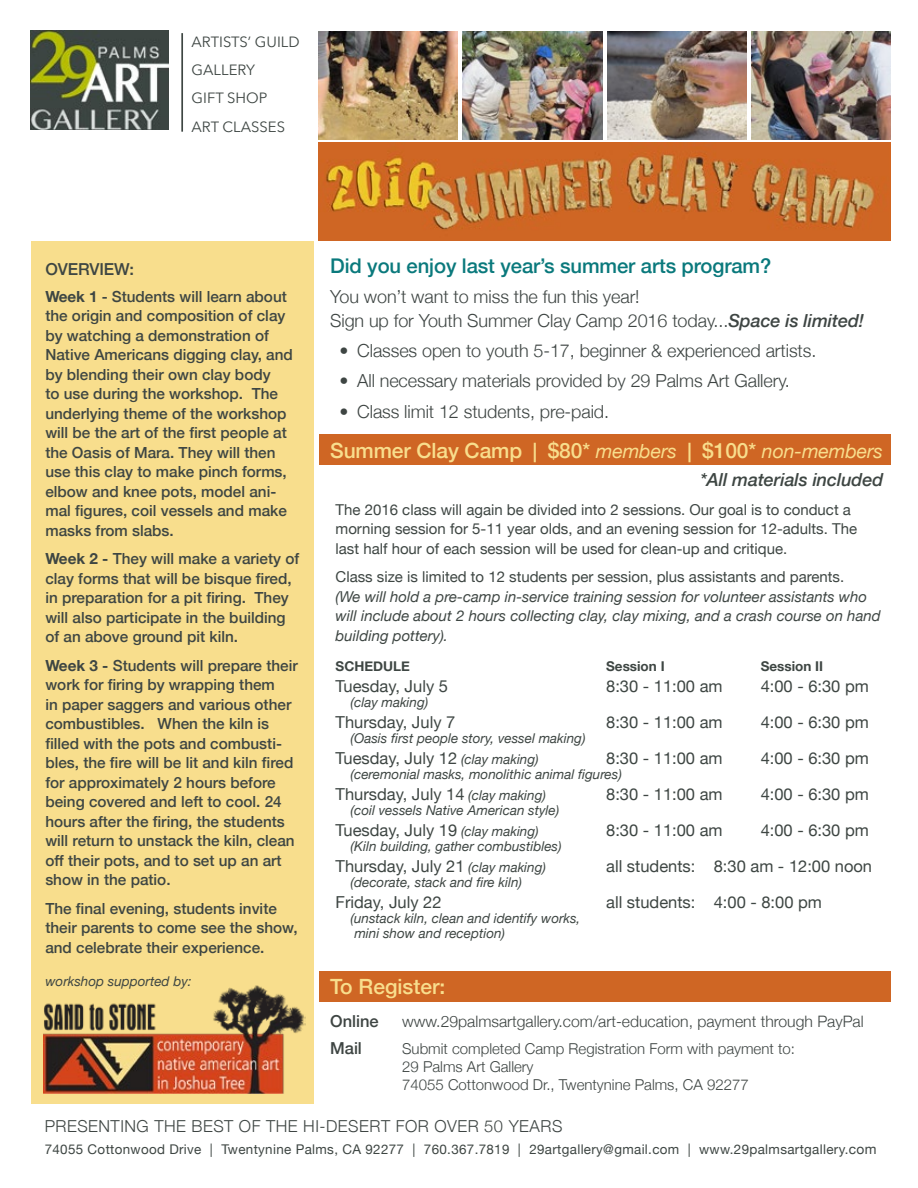
<style>
.page{position:relative;width:918px;height:1188px;background:#fff}
.page>*{position:absolute;margin:0;border:0;box-sizing:border-box;transform-origin:0 0}
.t1{font:500 21px "Helvetica Neue";letter-spacing:-.005em;color:#f8de8d}
.t2{font:500 20.25px "Helvetica Neue";letter-spacing:-.005em;color:#0a797c}
.t3{font:300 18px/24.3px "Helvetica Neue";letter-spacing:-.005em;color:#3e4543}
.t4{font:italic 500 18px "Helvetica Neue";letter-spacing:-.005em;color:#3e4643}
.t5{font:16.5px "Helvetica Neue";color:#3e4643}
.t6{font:300 16.5px "Helvetica Neue";letter-spacing:.03em;color:#3e4543}
.t7{font:500 16.5px "Helvetica Neue";color:#3e4543}
.t8{font:500 16.5px "Helvetica Neue";letter-spacing:-.005em;color:#3e4643}
.t9{font:300 15.75px "Helvetica Neue";color:#3e4543}
.t10{font:500 15.3px/19.5px "Helvetica Neue";color:#3e4643}
.t11{font:15px/19.5px "Helvetica Neue";color:#3e4643}
.t12{font:italic 15px/19.5px "Helvetica Neue";color:#3e4643}
.t13{font:300 15px/18px "Helvetica Neue";color:#3e4543}
.t14{font:14.85px/28.3px "Avenir Next";color:#3e4643}
.t15{font:italic 13.5px/15px "Helvetica Neue";color:#3e4643}
.t16{font:700 13.5px "Helvetica Neue";color:#3e4643}
.t17{font:13.35px "Helvetica Neue";letter-spacing:.025em;color:#3e4643}
.s1{font-weight:700}
.s2{font-weight:500;font-style:italic}
.s3{font-size:19.5px}
.s4{font-weight:400;font-style:italic;font-size:19.5px}
.s5{font-style:italic;font-size:13.5px}
.s6{font-size:13.8px}
</style>
<div class="page">
<img style="left:318px;top:143px;width:573px;height:97px">
<div style="left:32px;top:241px;width:282px;height:863px;background:#f8de8d"></div>
<div style="left:320px;top:971px;width:571px;height:30px;background:#cf6624"></div>
<div style="left:320px;top:435px;width:571px;height:30px;background:#cf6624"></div>
<hr style="left:181px;top:33px;width:2px;height:99px;background:#3e4643">
<img style="left:31px;top:30px;width:138px;height:100px">
<img style="left:318px;top:32px;width:140px;height:108px">
<img style="left:752px;top:32px;width:139px;height:108px">
<img style="left:607px;top:32px;width:140px;height:108px">
<img style="left:463px;top:32px;width:139px;height:108px">
<img style="left:44px;top:985px;width:262px;height:108px">
<p class="t14" style="left:192px;top:27px;width:110px">ARTISTS’ GUILD<br>GALLERY<br>GIFT SHOP<br>ART CLASSES</p>
<p class="t8" style="left:45px;top:255px;width:90px">OVERVIEW:</p>
<p class="t10" style="left:45px;top:285px;width:249px"><span class="s1">Week 1</span> - Students will learn about the origin and composition of clay by watching a demonstration of<br>Native Americans digging clay, and by blending their own clay body<br>to use during the workshop. The underlying theme of the workshop will be the art of the first people at the Oasis of Mara. They will then use this clay to make pinch forms, elbow and knee pots, model ani&shy;mal figures, coil vessels and make masks from slabs.</p>
<p class="t10" style="left:45px;top:548px;width:255px"><span class="s1">Week 2 -</span> They will make a variety of clay forms that will be bisque fired, in preparation for a pit firing. They will also participate in the building of an above ground pit kiln.</p>
<p class="t10" style="left:45px;top:654px;width:254px"><span class="s1">Week 3 -</span> Students will prepare their work for firing by wrapping them<br>in paper saggers and various other combustibles. When the kiln is filled with the pots and combusti&shy;bles, the fire will be lit and kiln fired for approximately 2 hours before being covered and left to cool. 24 hours after the firing, the students will return to unstack the kiln, clean off their pots, and to set up an art show in the patio.</p>
<p class="t10" style="left:45px;top:897px;width:254px">The final evening, students invite their parents to come see the show, and celebrate their experience.</p>
<p class="t15" style="left:45px;top:974px;width:148px">workshop supported by:</p>
<h2 class="t2" style="left:330px;top:250px;width:443px">Did you enjoy last year’s summer arts program?</h2>
<p class="t3" style="left:330px;top:283px;width:536px">You won’t want to miss the fun this year!<br>Sign up for Youth Summer Clay Camp 2016 today...<span class="s2">Space is limited!</span></p>
<p class="t3" style="left:340px;top:338px;width:478px">• Classes open to youth 5-17, beginner &amp; experienced artists.</p>
<p class="t3" style="left:340px;top:368px;width:452px">• All necessary materials provided by 29 Palms Art Gallery.</p>
<p class="t3" style="left:340px;top:398px;width:271px">• Class limit 12 students, pre-paid.</p>
<h1 class="t1" style="left:330px;top:433px;width:554px">Summer Clay Camp <span class="s3">|</span> $80* <span class="s4">members</span> <span class="s3">|</span> $100* <span class="s4">non-members</span></h1>
<p class="t4" style="left:700px;top:464px;width:185px">*All materials included</p>
<p class="t11" style="left:336px;top:500px;width:523px">The 2016 class will again be divided into 2 sessions. Our goal is to conduct a morning session for 5-11 year olds, and an evening session for 12-adults. The last half hour of each session will be used for clean-up and critique.</p>
<p class="t11" style="left:336px;top:568px;width:510px">Class size is limited to 12 students per session, plus assistants and parents.</p>
<p class="t12" style="left:336px;top:587px;width:547px">(We will hold a pre-camp in-service training session for volunteer assistants who will include about 2 hours collecting clay, clay mixing, and a crash course on hand building pottery).</p>
<p class="t16" style="left:336px;top:655px;width:76px">SCHEDULE</p>
<p class="t16" style="left:606px;top:655px;width:60px">Session I</p>
<p class="t16" style="left:761px;top:655px;width:64px">Session II</p>
<p class="t5" style="left:336px;top:674px;width:114px">Tuesday, July 5</p>
<p class="t5" style="left:606px;top:674px;width:118px">8:30 - 11:00 am</p>
<p class="t5" style="left:761px;top:674px;width:110px">4:00 - 6:30 pm</p>
<p class="t15" style="left:351px;top:695px;width:79px">(clay making)</p>
<p class="t5" style="left:336px;top:710px;width:121px">Thursday, July 7</p>
<p class="t5" style="left:606px;top:710px;width:118px">8:30 - 11:00 am</p>
<p class="t5" style="left:761px;top:710px;width:110px">4:00 - 6:30 pm</p>
<p class="t15" style="left:351px;top:731px;width:236px">(Oasis first people story, vessel making)</p>
<p class="t5" style="left:336px;top:746px;width:205px">Tuesday, July 12 <span class="s5">(clay making)</span></p>
<p class="t5" style="left:606px;top:746px;width:118px">8:30 - 11:00 am</p>
<p class="t5" style="left:761px;top:746px;width:110px">4:00 - 6:30 pm</p>
<p class="t15" style="left:351px;top:767px;width:273px">(ceremonial masks, monolithic animal figures)</p>
<p class="t5" style="left:336px;top:782px;width:212px">Thursday, July 14 <span class="s5">(clay making)</span></p>
<p class="t5" style="left:606px;top:782px;width:118px">8:30 - 11:00 am</p>
<p class="t5" style="left:761px;top:782px;width:110px">4:00 - 6:30 pm</p>
<p class="t15" style="left:351px;top:803px;width:210px">(coil vessels Native American style)</p>
<p class="t5" style="left:336px;top:818px;width:205px">Tuesday, July 19 <span class="s5">(clay making)</span></p>
<p class="t5" style="left:606px;top:818px;width:118px">8:30 - 11:00 am</p>
<p class="t5" style="left:761px;top:818px;width:110px">4:00 - 6:30 pm</p>
<p class="t15" style="left:351px;top:839px;width:213px">(Kiln building, gather combustibles)</p>
<p class="t5" style="left:336px;top:854px;width:212px">Thursday, July 21 <span class="s5">(clay making)</span></p>
<p class="t5" style="left:606px;top:854px;width:267px">all students: 8:30 am - 12:00 noon</p>
<p class="t15" style="left:351px;top:875px;width:173px">(decorate, stack and fire kiln)</p>
<p class="t5" style="left:336px;top:890px;width:108px">Friday, July 22</p>
<p class="t5" style="left:606px;top:890px;width:217px">all students: 4:00 - 8:00 pm</p>
<p class="t15" style="left:351px;top:911px;width:231px">(unstack kiln, clean and identify works, mini show and reception)</p>
<h1 class="t1" style="left:330px;top:970px;width:117px">To Register:</h1>
<p class="t7" style="left:330px;top:1008px;width:50px">Online</p>
<p class="t9" style="left:402px;top:1009px;width:463px">www.29palmsartgallery.com/art-education, payment through PayPal</p>
<p class="t7" style="left:330px;top:1035px;width:33px">Mail</p>
<p class="t13" style="left:402px;top:1039px;width:394px">Submit completed Camp Registration Form with payment to:<br>29 Palms Art Gallery<br>74055 Cottonwood Dr., Twentynine Palms, CA 92277</p>
<p class="t6" style="left:45px;top:1113px;width:519px">PRESENTING THE BEST OF THE HI-DESERT FOR OVER 50 YEARS</p>
<p class="t17" style="left:45px;top:1140px;width:833px">74055 Cottonwood Drive | Twentynine Palms, CA 92277 | 760.367.7819 | 29artgallery@gmail.com | www.29palmsartgallery.<span class="s6">com</span></p>
</div>
